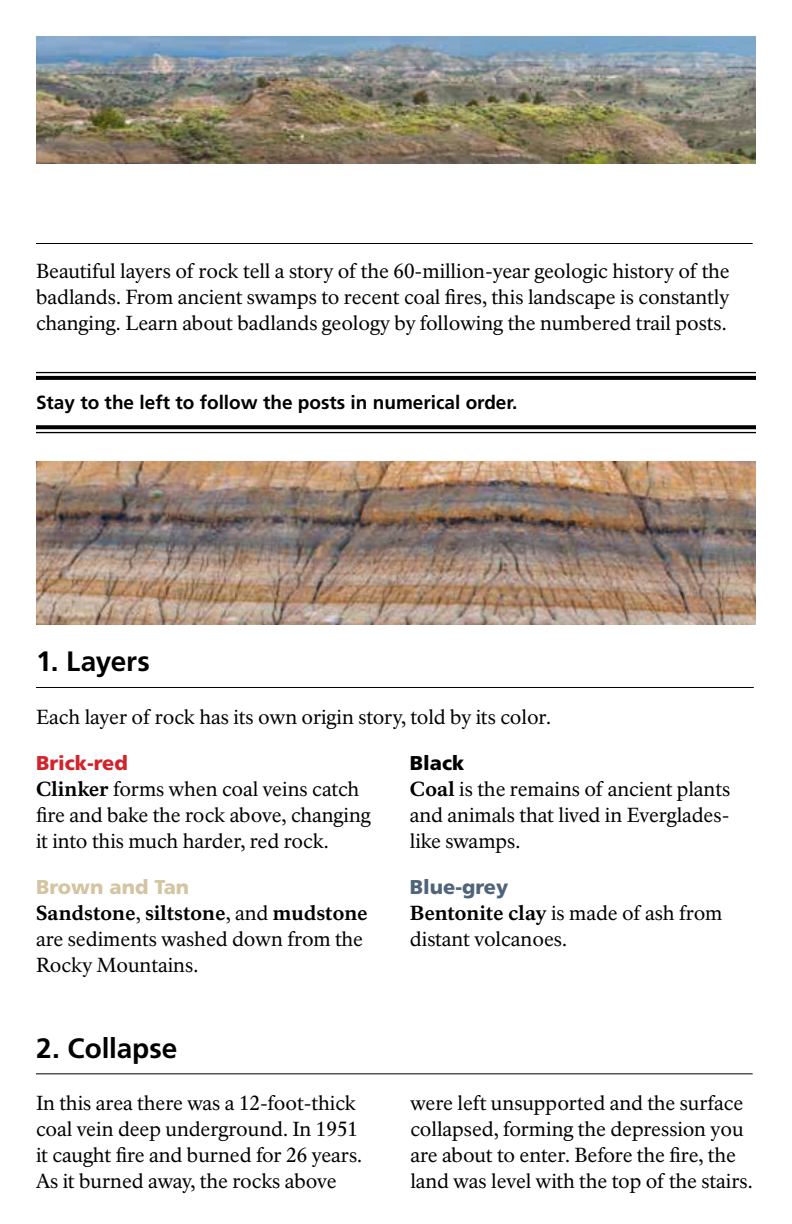
<style>
.page{position:relative;width:792px;height:1224px;background:#fff}
.page>*{position:absolute;margin:0;border:0;box-sizing:border-box;transform-origin:0 0}
.t1{font:700 28px "Frutiger LT Std";letter-spacing:-.005em;color:#000}
.t2{font:20px/26px "NPS Rawlinson OT";letter-spacing:-.005em;color:#000;text-align:justify}
.t3{font:800 20px "NPS Rawlinson OT";letter-spacing:-.005em;color:#000}
.t4{font:900 20px "Frutiger LT Std";color:#d4c5a2}
.t5{font:900 20px "Frutiger LT Std";color:#d2232a}
.t6{font:900 20px "Frutiger LT Std";color:#4e647b}
.t7{font:900 20px "Frutiger LT Std";color:#000}
.t8{font:700 19px "Frutiger LT Std";color:#000}
.s1{font-weight:800}
.s2{font-weight:400}
</style>
<div class="page">
<hr style="left:36px;top:1073px;width:717px;height:1px;background:#000">
<hr style="left:36px;top:687px;width:718px;height:1px;background:#000">
<hr style="left:36px;top:243px;width:717px;height:1px;background:#000">
<hr style="left:36px;top:372px;width:720px;height:1px;background:#000">
<svg style="left:36px;top:376px;width:720px;height:4px;background:#060606"></svg>
<svg style="left:36px;top:425px;width:720px;height:4px;background:#0f0f0f"></svg>
<hr style="left:36px;top:432px;width:720px;height:1px;background:#000">
<img style="left:36px;top:36px;width:720px;height:128px">
<img style="left:36px;top:461px;width:720px;height:163px">
<p class="t2" style="left:36px;top:259px;width:695px">Beautiful layers of rock tell a story of the 60-million-year geologic history of the badlands. From ancient swamps to recent coal fres, this landscape is constantly changing. Learn about badlands geology by following the numbered trail posts.</p>
<p class="t8" style="left:36px;top:391px;width:483px">Stay to the left to follow the posts in numerical order.</p>
<h1 class="t1" style="left:36px;top:645px;width:115px">1. Layers</h1>
<p class="t2" style="left:36px;top:704px;width:517px">Each layer of rock has its own origin story, told by its color.</p>
<p class="t5" style="left:36px;top:750px;width:93px">Brick-red</p>
<p class="t7" style="left:410px;top:750px;width:56px">Black</p>
<p class="t2" style="left:36px;top:776px;width:325px"><span class="s1">Clinker</span> forms when coal veins catch</p>
<p class="t2" style="left:410px;top:776px;width:322px"><span class="s1">Coal</span> is the remains of ancient plants</p>
<p class="t2" style="left:36px;top:802px;width:336px">fre and bake the rock above, changing</p>
<p class="t2" style="left:410px;top:802px;width:321px">and animals that lived in Everglades-</p>
<p class="t2" style="left:36px;top:828px;width:294px">it into this much harder, red rock.</p>
<p class="t2" style="left:410px;top:828px;width:112px">like swamps.</p>
<p class="t4" style="left:36px;top:875px;width:155px">Brown and Tan</p>
<p class="t6" style="left:410px;top:875px;width:100px">Blue-grey</p>
<p class="t3" style="left:36px;top:901px;width:333px">Sandstone<span class="s2">,</span> siltstone<span class="s2">, and</span> mudstone</p>
<p class="t2" style="left:410px;top:900px;width:314px"><span class="s1">Bentonite clay</span> is made of ash from</p>
<p class="t2" style="left:36px;top:926px;width:329px">are sediments washed down from the</p>
<p class="t2" style="left:410px;top:926px;width:159px">distant volcanoes.</p>
<p class="t2" style="left:36px;top:952px;width:164px">Rocky Mountains.</p>
<h1 class="t1" style="left:36px;top:1032px;width:143px">2. Collapse</h1>
<p class="t2" style="left:36px;top:1091px;width:322px">In this area there was a 12-foot-thick</p>
<p class="t2" style="left:410px;top:1091px;width:335px">were left unsupported and the surface</p>
<p class="t2" style="left:36px;top:1117px;width:324px">coal vein deep underground. In 1951</p>
<p class="t2" style="left:410px;top:1117px;width:335px">collapsed, forming the depression you</p>
<p class="t2" style="left:36px;top:1143px;width:328px">it caught fre and burned for 26 years.</p>
<p class="t2" style="left:410px;top:1143px;width:327px">are about to enter. Before the fre, the</p>
<p class="t2" style="left:36px;top:1169px;width:302px">As it burned away, the rocks above</p>
<p class="t2" style="left:410px;top:1169px;width:344px">land was level with the top of the stairs.</p>
</div>
